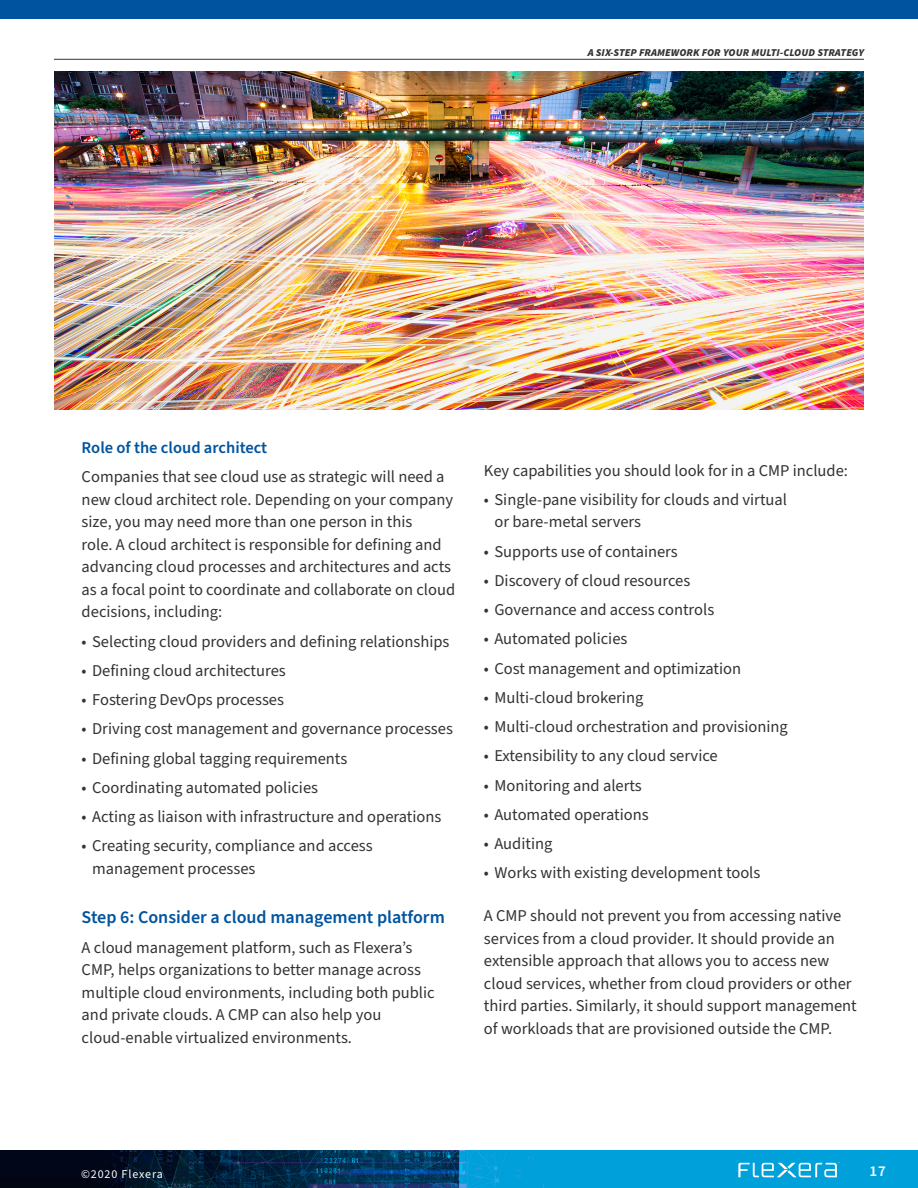
<style>
.page{position:relative;width:918px;height:1188px;background:#fff}
.page>*{position:absolute;margin:0;border:0;box-sizing:border-box;transform-origin:0 0}
.Body{font:600 18px "Source Sans Pro";color:#00549f}
.Body-2{font:16.5px/22.5px "Source Sans Pro";color:#333}
.Body-3{font:600 16.5px "Source Sans Pro";color:#00549f}
.t1{font:600 15px "Source Sans Pro";color:#fff}
.t2{font:12px "Source Sans Pro";letter-spacing:.075em;color:#fff}
.t3{font:italic 900 10.5px "Source Sans Pro";letter-spacing:.01em;color:#333}
</style>
<div class="page">
<div style="left:0;top:0;width:918px;height:19px;background:#00549f"></div>
<img style="left:0;top:1150px;width:918px;height:38px">
<svg style="left:738px;top:1162px;width:102px;height:15px;background:#4abce4"></svg>
<hr style="left:54px;top:59px;width:810px;height:1px;background:#333">
<img style="left:55px;top:72px;width:808px;height:337px">
<p class="t3" style="left:588px;top:45px;width:278px">A SIX-STEP FRAMEWORK FOR YOUR MULTI-CLOUD STRATEGY</p>
<p class="Body-3" style="left:82px;top:437px;width:187px">Role of the cloud architect</p>
<p class="Body-2" style="left:82px;top:466px;width:375px">Companies that see cloud use as strategic will need a new cloud architect role. Depending on your company size, you may need more than one person in this<br>role. A cloud architect is responsible for defining and advancing cloud processes and architectures and acts as a focal point to coordinate and collaborate on cloud decisions, including:</p>
<p class="Body-2" style="left:82px;top:631px;width:369px">• Selecting cloud providers and defining relationships</p>
<p class="Body-2" style="left:82px;top:660px;width:206px">• Defining cloud architectures</p>
<p class="Body-2" style="left:82px;top:689px;width:204px">• Fostering DevOps processes</p>
<p class="Body-2" style="left:82px;top:718px;width:373px">• Driving cost management and governance processes</p>
<p class="Body-2" style="left:82px;top:748px;width:267px">• Defining global tagging requirements</p>
<p class="Body-2" style="left:82px;top:777px;width:238px">• Coordinating automated policies</p>
<p class="Body-2" style="left:82px;top:806px;width:361px">• Acting as liaison with infrastructure and operations</p>
<p class="Body-2" style="left:92px;top:835px;width:282px;text-indent:-10px">• Creating security, compliance and access management processes</p>
<p class="Body" style="left:82px;top:905px;width:365px">Step 6: Consider a cloud management platform</p>
<p class="Body-2" style="left:82px;top:937px;width:355px">A cloud management platform, such as Flexera’s CMP, helps organizations to better manage across multiple cloud environments, including both public and private clouds. A CMP can also help you cloud-enable virtualized environments.</p>
<p class="Body-2" style="left:484px;top:460px;width:366px">Key capabilities you should look for in a CMP include:</p>
<p class="Body-2" style="left:494px;top:489px;width:294px;text-indent:-10px">• Single-pane visibility for clouds and virtual or bare-metal servers</p>
<p class="Body-2" style="left:484px;top:541px;width:195px">• Supports use of containers</p>
<p class="Body-2" style="left:484px;top:570px;width:208px">• Discovery of cloud resources</p>
<p class="Body-2" style="left:484px;top:599px;width:232px">• Governance and access controls</p>
<p class="Body-2" style="left:484px;top:628px;width:145px">• Automated policies</p>
<p class="Body-2" style="left:484px;top:658px;width:259px">• Cost management and optimization</p>
<p class="Body-2" style="left:484px;top:687px;width:161px">• Multi-cloud brokering</p>
<p class="Body-2" style="left:484px;top:716px;width:305px">• Multi-cloud orchestration and provisioning</p>
<p class="Body-2" style="left:484px;top:745px;width:235px">• Extensibility to any cloud service</p>
<p class="Body-2" style="left:484px;top:775px;width:159px">• Monitoring and alerts</p>
<p class="Body-2" style="left:484px;top:804px;width:166px">• Automated operations</p>
<p class="Body-2" style="left:484px;top:833px;width:70px">• Auditing</p>
<p class="Body-2" style="left:484px;top:862px;width:278px">• Works with existing development tools</p>
<p class="Body-2" style="left:484px;top:905px;width:374px">A CMP should not prevent you from accessing native services from a cloud provider. It should provide an extensible approach that allows you to access new cloud services, whether from cloud providers or other third parties. Similarly, it should support management of workloads that are provisioned outside the CMP.</p>
<p class="t2" style="left:81px;top:1166px;width:83px">©2020 Flexera</p>
<p class="t1" style="left:869px;top:1161px;width:18px">17</p>
</div>
